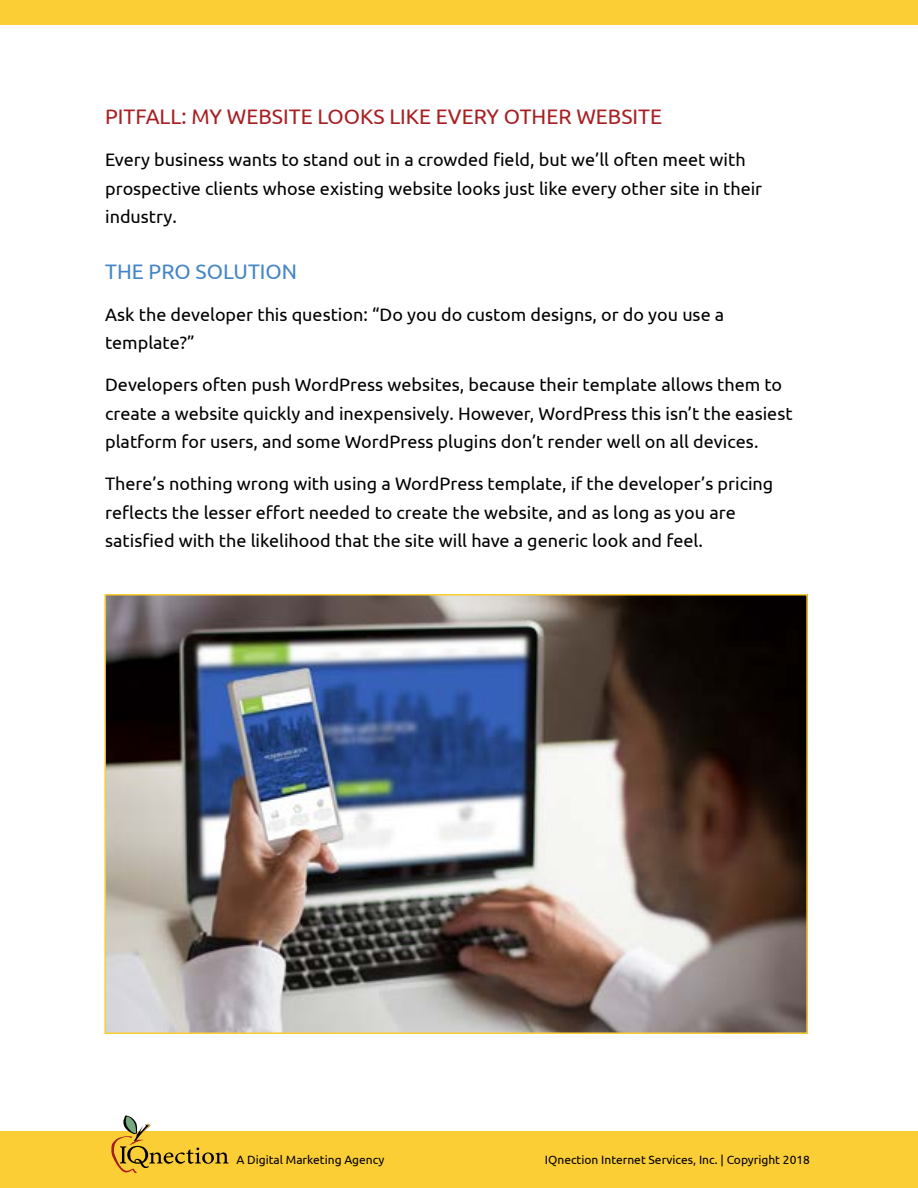
<style>
.page{position:relative;width:918px;height:1188px;background:#fff}
.page>*{position:absolute;margin:0;border:0;box-sizing:border-box;transform-origin:0 0}
.t1{font:21px "Ubuntu";color:#a71f23}
.t2{font:21px "Ubuntu";color:#4385c6}
.t3{font:18px/28.5px "Ubuntu";color:#000}
.t4{font:12px "Ubuntu";color:#000}
.t5{font:300 10.95px "Ubuntu";color:#000}
</style>
<div class="page">
<div style="left:0;top:1131px;width:918px;height:57px;background:#fcce36"></div>
<svg style="left:111px;top:1115px;width:118px;height:58px"></svg>
<div style="left:0;top:0;width:918px;height:25px;background:#fcce36"></div>
<img style="left:107px;top:597px;width:698px;height:434px">
<div style="left:104px;top:594px;width:704px;height:440px;border:2px solid #fcce36"></div>
<p class="t1" style="left:105px;top:104px;width:558px">PITFALL: MY WEBSITE LOOKS LIKE EVERY OTHER WEBSITE</p>
<p class="t3" style="left:105px;top:145px;width:659px">Every business wants to stand out in a crowded field, but we’ll often meet with prospective clients whose existing website looks just like every other site in their industry.</p>
<p class="t2" style="left:105px;top:259px;width:194px">THE PRO SOLUTION</p>
<p class="t3" style="left:105px;top:300px;width:621px">Ask the developer this question: “Do you do custom designs, or do you use a template?”</p>
<p class="t3" style="left:105px;top:370px;width:689px">Developers often push WordPress websites, because their template allows them to create a website quickly and inexpensively. However, WordPress this isn’t the easiest platform for users, and some WordPress plugins don’t render well on all devices.</p>
<p class="t3" style="left:105px;top:469px;width:670px">There’s nothing wrong with using a WordPress template, if the developer’s pricing reflects the lesser effort needed to create the website, and as long as you are satisfied with the likelihood that the site will have a generic look and feel.</p>
<p class="t4" style="left:237px;top:1153px;width:149px">A Digital Marketing Agency</p>
<p class="t4" style="left:545px;top:1153px;width:267px">IQnection Internet Services, Inc. | Copyright 2018</p>
<p class="t5" style="left:234px;top:1153px;width:133px">A Digital Marketing Agency</p>
</div>
